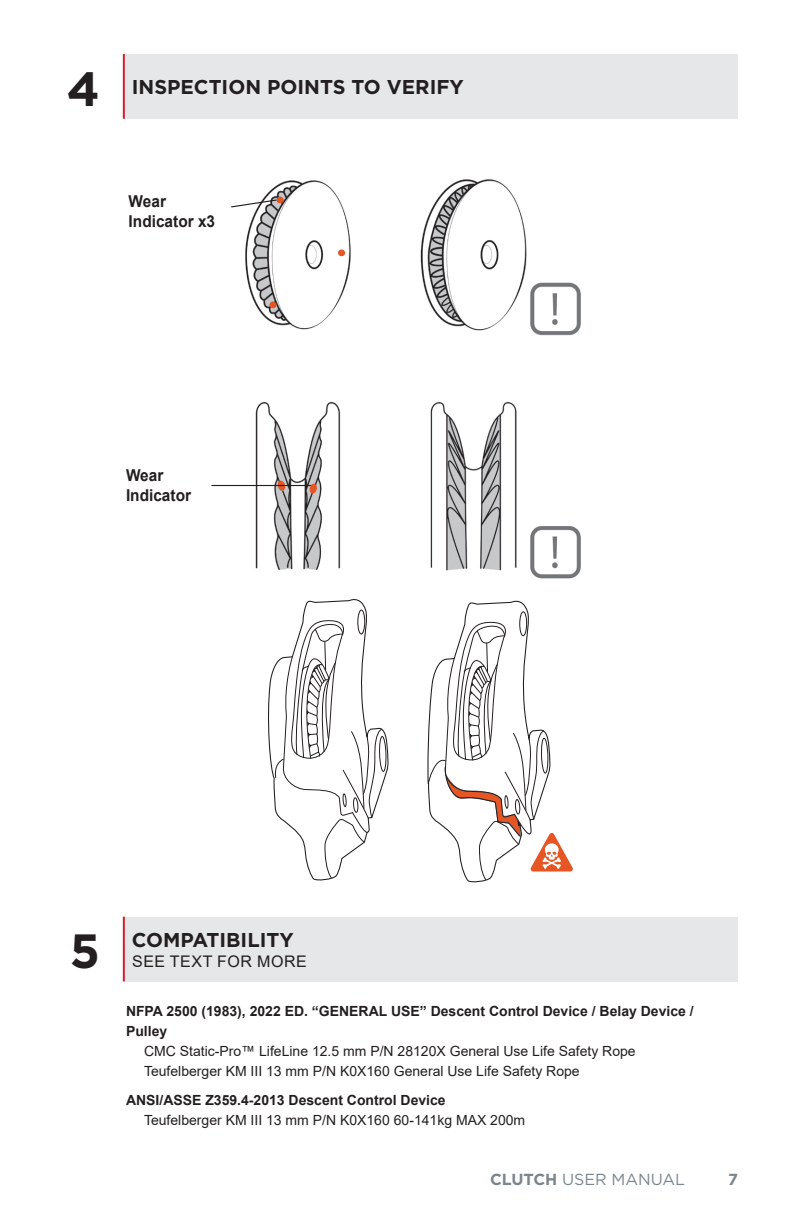
<style>
.page{position:relative;width:792px;height:1224px;background:#fff}
.page>*{position:absolute;margin:0;border:0;box-sizing:border-box;transform-origin:0 0}
.t1{font:700 48px "Gotham";color:#231f20}
.t2{font:700 20px "Gotham";color:#231f20}
.t3{font:700 16.4px/19.6px "Arial";color:#231f20;scale:.94 1}
.t4{font:16px "Gotham";color:#7a868c}
.t5{font:16px "Arial";letter-spacing:.035em;color:#231f20}
.t6{font:700 16px "Gotham";color:#7b868d}
.t7{font:14px/20px "Arial";color:#231f20}
.t8{font:700 14px/20px "Arial";color:#231f20}
.s1{font-weight:700}
</style>
<div class="page">
<div style="left:124px;top:54px;width:613px;height:65px;background:#e6e7e9"></div>
<hr style="left:123px;top:54px;width:2px;height:65px;background:#cf202f">
<svg style="left:268px;top:599px;width:121px;height:282px"></svg>
<svg style="left:427px;top:600px;width:146px;height:283px"></svg>
<img style="left:237px;top:179px;width:344px;height:399px">
<svg style="left:270px;top:302px;width:6px;height:6px"></svg>
<div style="left:270px;top:302px;width:7px;height:6px;border:1px solid #e65524;border-radius:50%"></div>
<svg style="left:339px;top:250px;width:6px;height:6px"></svg>
<div style="left:338px;top:250px;width:7px;height:6px;border:1px solid #e65524;border-radius:50%"></div>
<div style="left:277px;top:197px;width:7px;height:6px;border:1px solid #e65524;border-radius:50%"></div>
<svg style="left:277px;top:481px;width:8px;height:10px"></svg>
<svg style="left:231px;top:197px;width:52px;height:11px"></svg>
<hr style="left:211px;top:485px;width:101px;height:1px;background:#231f20">
<svg style="left:308px;top:483px;width:10px;height:11px"></svg>
<div style="left:124px;top:917px;width:613px;height:64px;background:#e6e7e9"></div>
<hr style="left:123px;top:917px;width:2px;height:64px;background:#cf202f">
<h1 class="t1" style="left:67px;top:57px;width:35px">4</h1>
<h2 class="t2" style="left:132px;top:74px;width:334px">INSPECTION POINTS TO VERIFY</h2>
<p class="t3" style="left:129px;top:192px;width:94px">Wear<br>Indicator x3</p>
<p class="t3" style="left:126px;top:466px;width:71px">Wear<br>Indicator</p>
<h1 class="t1" style="left:70px;top:919px;width:32px">5</h1>
<h2 class="t2" style="left:132px;top:927px;width:163px">COMPATIBILITY</h2>
<p class="t5" style="left:132px;top:950px;width:176px">SEE TEXT FOR MORE</p>
<p class="t8" style="left:126px;top:1001px;width:569px">NFPA 2500 (1983), 2022 ED. “GENERAL USE” Descent Control Device / Belay Device /<br>Pulley</p>
<p class="t7" style="left:144px;top:1041px;width:493px">CMC Static-Pro™ LifeLine 12.5 mm P/N 28120X General Use Life Safety Rope<br>Teufelberger KM III 13 mm P/N K0X160 General Use Life Safety Rope</p>
<p class="t8" style="left:126px;top:1090px;width:321px">ANSI/ASSE Z359.4-2013 Descent Control Device</p>
<p class="t7" style="left:144px;top:1110px;width:383px">Teufelberger KM III 13 mm P/N K0X160 60-141kg MAX 200m</p>
<p class="t4" style="left:490px;top:1169px;width:197px"><span class="s1">CLUTCH</span> USER MANUAL</p>
<p class="t6" style="left:728px;top:1169px;width:11px">7</p>
</div>
